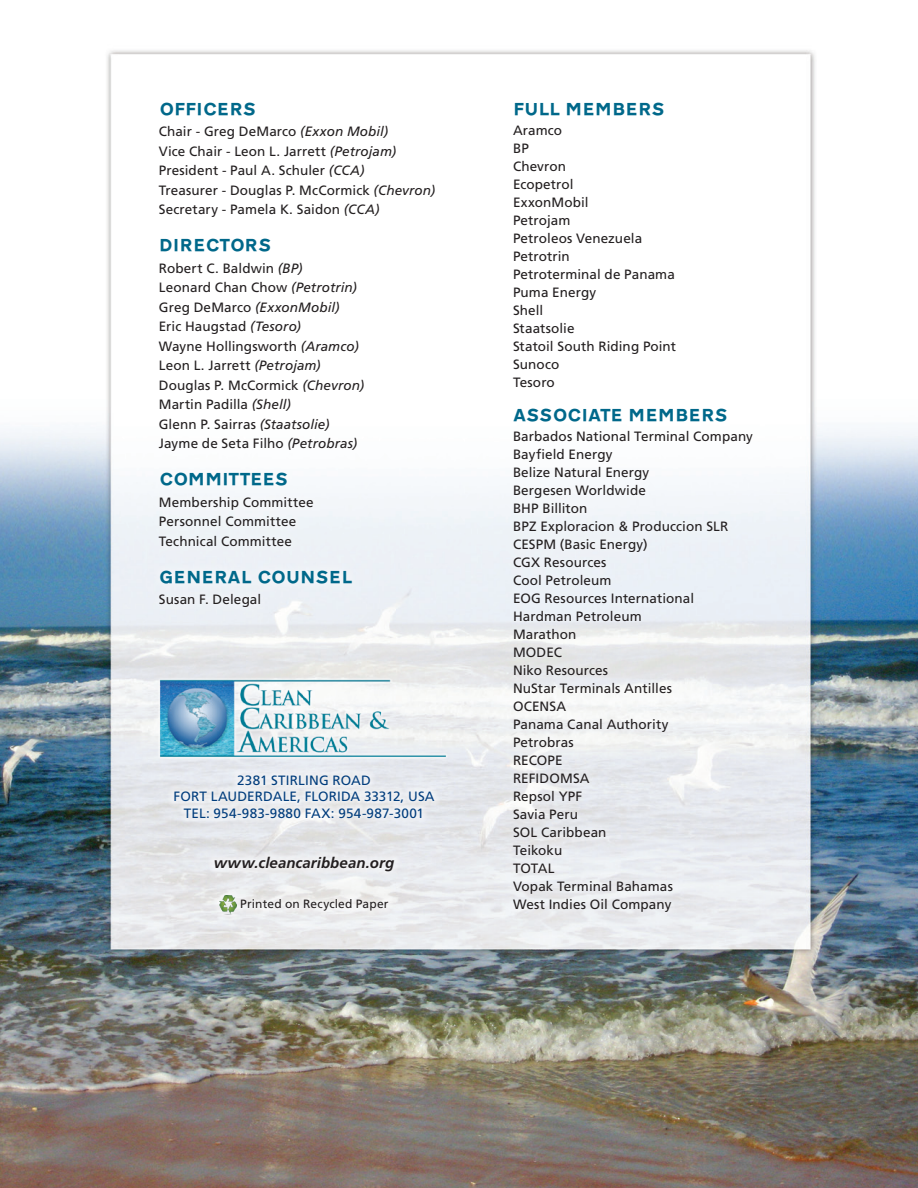
<style>
.page{position:relative;width:918px;height:1188px;background:#fff}
.page>*{position:absolute;margin:0;border:0;box-sizing:border-box;transform-origin:0 0}
.t1{font:800 16.5px "Transport";color:#00688a;scale:1.05 1}
.t2{font:italic 700 15px "Frutiger";letter-spacing:.005em;color:#231f20}
.t3{font:13.5px/18px "Frutiger";letter-spacing:.005em;color:#231f20}
.t4{font:13.5px/16.2px "Frutiger";letter-spacing:.01em;color:#013d7d;text-align:center}
.t5{font:12px "Frutiger";letter-spacing:.01em;color:#231f20}
.s1{font-style:italic}
</style>
<div class="page">
<img style="left:0;top:50px;width:918px;height:1138px">
<div style="left:503px;top:92px;width:257px;height:827px;background:#fff;opacity:.75"></div>
<svg style="left:167px;top:768px;width:273px;height:152px;fill:#e9ebee"></svg>
<img style="left:220px;top:896px;width:17px;height:18px">
<img style="left:156px;top:675px;width:295px;height:90px">
<div style="left:149px;top:92px;width:294px;height:523px;background:linear-gradient(to bottom,#fff,#f1f4f8)"></div>
<p class="t1" style="left:159px;top:99px;width:26px">OFFIC</p>
<p class="t1" style="left:217px;top:99px;width:37px">ERS</p>
<p class="t3" style="left:159px;top:122px;width:278px;line-height:19.5px">Chair - Greg DeMarco <span class="s1">(Exxon Mobil)<br></span>Vice Chair - Leon L. Jarrett <span class="s1">(Petrojam)<br></span>President - Paul A. Schuler <span class="s1">(CCA)<br></span>Treasurer - Douglas P. McCormick <span class="s1">(Chevron)<br></span>Secretary - Pamela K. Saidon <span class="s1">(CCA)</span></p>
<p class="t1" style="left:159px;top:235px;width:107px">DI RECTORS</p>
<p class="t3" style="left:159px;top:258px;width:207px;line-height:19.5px">Robert C. Baldwin <span class="s1">(BP)<br></span>Leonard Chan Chow <span class="s1">(Petrotrin)<br></span>Greg DeMarco <span class="s1">(ExxonMobil)<br></span>Eric Haugstad <span class="s1">(Tesoro)<br></span>Wayne Hollingsworth <span class="s1">(Aramco)<br></span>Leon L. Jarrett <span class="s1">(Petrojam)<br></span>Douglas P. McCormick <span class="s1">(Chevron)<br></span>Martin Padilla <span class="s1">(Shell)<br></span>Glenn P. Sairras <span class="s1">(Staatsolie)<br></span>Jayme de Seta Filho <span class="s1">(Petrobras)</span></p>
<p class="t1" style="left:159px;top:469px;width:41px">COMMI</p>
<p class="t1" style="left:229px;top:469px;width:57px">TTEES</p>
<p class="t3" style="left:159px;top:492px;width:156px;line-height:19.5px">Membership Committee<br>Personnel Committee<br>Technical Committee</p>
<p class="t1" style="left:159px;top:567px;width:186px">GENERAL COUNSEL</p>
<p class="t3" style="left:159px;top:590px;width:104px">Susan F. Delegal</p>
<p class="t4" style="left:173px;top:772px;width:263px">2381 STIRLING ROAD<br>FORT LAUDERDALE, FLORIDA 33312, USA<br>TEL: 954-983-9880 FAX: 954-987-3001</p>
<p class="t2" style="left:214px;top:854px;width:182px">www.cleancaribbean.org</p>
<p class="t5" style="left:240px;top:897px;width:150px">Printed on Recycled Paper</p>
<p class="t1" style="left:513px;top:99px;width:145px">FULL M EM BERS</p>
<p class="t3" style="left:513px;top:121px;width:165px">Aramco<br>BP<br>Chevron<br>Ecopetrol<br>ExxonMobil<br>Petrojam<br>Petroleos Venezuela<br>Petrotrin<br>Petroterminal de Panama<br>Puma Energy<br>Shell<br>Staatsolie<br>Statoil South Riding Point<br>Sunoco<br>Tesoro</p>
<p class="t1" style="left:513px;top:405px;width:84px">ASSOCIATE</p>
<p class="t1" style="left:628px;top:405px;width:58px">MEMBER</p>
<p class="t1" style="left:715px;top:405px;width:14px">S</p>
<p class="t3" style="left:513px;top:427px;width:241px">Barbados National Terminal Company<br>Bayfield Energy<br>Belize Natural Energy<br>Bergesen Worldwide<br>BHP Billiton<br>BPZ Exploracion &amp; Produccion SLR<br>CESPM (Basic Energy)<br>CGX Resources<br>Cool Petroleum<br>EOG Resources International<br>Hardman Petroleum<br>Marathon<br>MODEC<br>Niko Resources<br>NuStar Terminals Antilles<br>OCENSA<br>Panama Canal Authority<br>Petrobras<br>RECOPE<br>REFIDOMSA<br>Repsol YPF<br>Savia Peru<br>SOL Caribbean<br>Teikoku<br>TOTAL<br>Vopak Terminal Bahamas<br>West Indies Oil Company</p>
</div>
